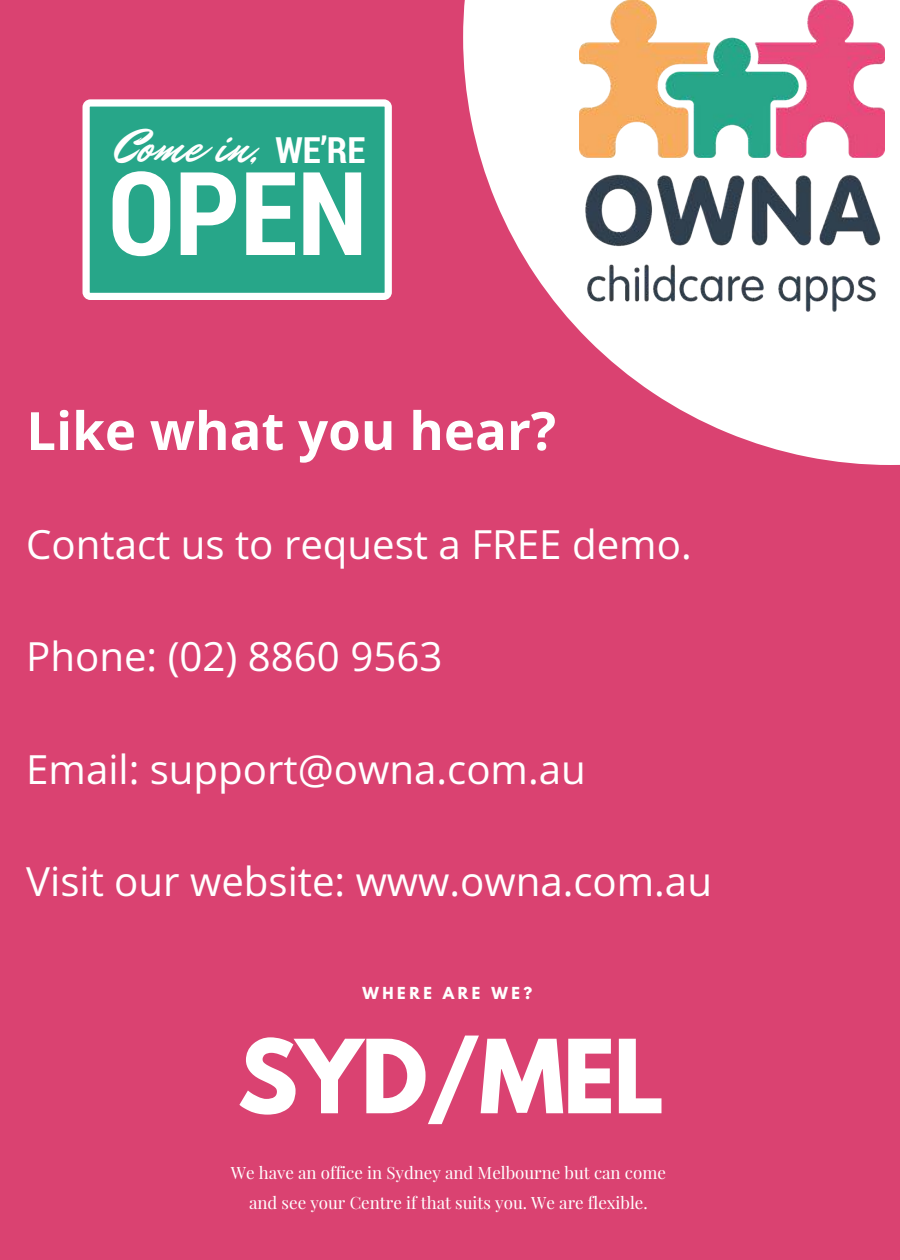
<style>
.page{position:relative;width:900px;height:1260px;background:#da4271}
.page>*{position:absolute;margin:0;border:0;box-sizing:border-box;transform-origin:0 0}
.t1{font:700 116px "Roboto Condensed";color:#fff}
.t2{font:700 90.5px "League Spartan";letter-spacing:-.02em;color:#fff}
.t3{font:700 52.75px "Open Sans";color:#fff}
.t4{font:47.75px "Mr Dafoe";color:#fff}
.t5{font:40.25px "Open Sans";color:#fff}
.t6{font:17px/30px "Playfair Display";color:#fff;text-align:center}
.t7{font:700 14.75px "League Spartan";letter-spacing:.24em;color:#fff}
.s1{font-family:"Roboto Condensed";font-weight:700;font-size:36.25px}
</style>
<div class="page">
<svg style="left:463px;top:0;width:437px;height:465px;fill:#fff"></svg>
<img style="left:579px;top:0;width:306px;height:311px">
<svg style="left:83px;top:99px;width:309px;height:201px;background:#3faf96"></svg>
<p class="t4" style="left:114px;top:114px;width:253px">Come in, <span class="s1">WE’RE</span></p>
<h1 class="t1" style="left:108px;top:134px;width:261px">OPEN</h1>
<h3 class="t3" style="left:26px;top:394px;width:531px">Like what you hear?</h3>
<p class="t5" style="left:26px;top:516px;width:667px">Contact us to request a FREE demo.</p>
<p class="t5" style="left:26px;top:628px;width:418px">Phone: (02) 8860 9563</p>
<p class="t5" style="left:26px;top:741px;width:561px">Email: support@owna.com.au</p>
<p class="t5" style="left:26px;top:853px;width:687px">Visit our website: www.owna.com.au</p>
<p class="t7" style="left:363px;top:986px;width:171px">WHERE ARE WE?</p>
<h2 class="t2" style="left:237px;top:1032px;width:429px">SYD/MEL</h2>
<p class="t6" style="left:231px;top:1157px;width:437px">We have an office in Sydney and Melbourne but can come and see your Centre if that suits you. We are flexible.</p>
</div>
